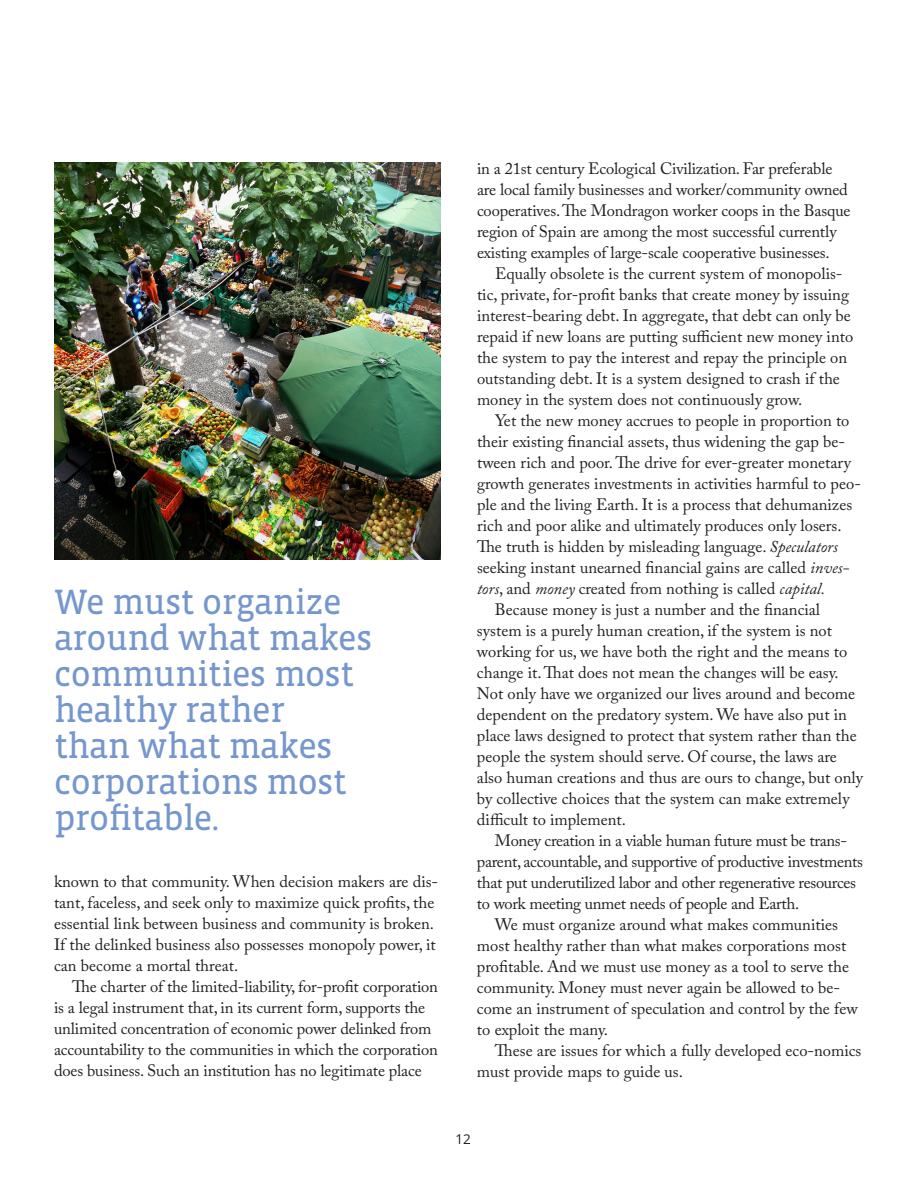
<style>
.page{position:relative;width:918px;height:1188px;background:#fff}
.page>*{position:absolute;margin:0;border:0;box-sizing:border-box;transform-origin:0 0}
.t1{font:36px/36px "Vista Slab OT";letter-spacing:-.02em;color:#7597ce}
.t2{font:16.5px/21px "Adobe Caslon Pro";color:#231f20}
.t3{font:16.5px/21px "Adobe Caslon Pro";letter-spacing:-.02em;color:#231f20}
.t4{font:13.5px "Open Sans";color:#231f20}
.s1{font-style:italic}
</style>
<div class="page">
<img style="left:54px;top:162px;width:387px;height:398px">
<p class="t1" style="left:54px;top:584px;width:320px">We must organize around what makes communities most healthy rather<br>than what makes corporations most profitable.</p>
<p class="t2" style="left:54px;top:871px;width:386px">known to that community. When decision makers are dis&shy;tant, faceless, and seek only to maximize quick profits, the essential link between business and community is broken.<br>If the delinked business also possesses monopoly power, it can become a mortal threat.</p>
<p class="t2" style="left:54px;top:976px;width:386px;text-indent:18px">The charter of the limited-liability, for-profit corporation is a legal instrument that, in its current form, supports the unlimited concentration of economic power delinked from accountability to the communities in which the corporation does business. Such an institution has no legitimate place</p>
<p class="t2" style="left:477px;top:158px;width:375px">in a 21st century Ecological Civilization. Far preferable are local family businesses and worker/community owned cooperatives. The Mondragon worker coops in the Basque region of Spain are among the most successful currently existing examples of large-scale cooperative businesses.</p>
<p class="t2" style="left:477px;top:263px;width:378px;text-indent:18px">Equally obsolete is the current system of monopolis&shy;tic, private, for-profit banks that create money by issuing interest-bearing debt. In aggregate, that debt can only be repaid if new loans are putting sufficient new money into the system to pay the interest and repay the principle on outstanding debt. It is a system designed to crash if the money in the system does not continuously grow.</p>
<p class="t2" style="left:477px;top:410px;width:386px;text-indent:18px">Yet the new money accrues to people in proportion to their existing financial assets, thus widening the gap be&shy;tween rich and poor. The drive for ever-greater monetary growth generates investments in activities harmful to peo&shy;ple and the living Earth. It is a process that dehumanizes rich and poor alike and ultimately produces only losers.<br>The truth is hidden by misleading language. <span class="s1">Speculators </span>seeking instant unearned financial gains are called <span class="s1">inves&shy;tors</span>, and <span class="s1">money</span> created from nothing is called <span class="s1">capital.</span></p>
<p class="t2" style="left:477px;top:599px;width:388px;text-indent:18px">Because money is just a number and the financial system is a purely human creation, if the system is not working for us, we have both the right and the means to change it. That does not mean the changes will be easy.<br>Not only have we organized our lives around and become dependent on the predatory system. We have also put in place laws designed to protect that system rather than the people the system should serve. Of course, the laws are also human creations and thus are ours to change, but only by collective choices that the system can make extremely difficult to implement.</p>
<p class="t3" style="left:477px;top:830px;width:388px;text-indent:18px">Money creation in a viable human future must be trans&shy;parent, accountable, and supportive of productive investments that put underutilized labor and other regenerative resources to work meeting unmet needs of people and Earth.</p>
<p class="t2" style="left:477px;top:914px;width:382px;text-indent:18px">We must organize around what makes communities most healthy rather than what makes corporations most profitable. And we must use money as a tool to serve the community. Money must never again be allowed to be&shy;come an instrument of speculation and control by the few to exploit the many.</p>
<p class="t2" style="left:477px;top:1040px;width:386px;text-indent:18px">These are issues for which a fully developed eco-nomics must provide maps to guide us.</p>
<p class="t4" style="left:455px;top:1130px;width:17px">12</p>
</div>
